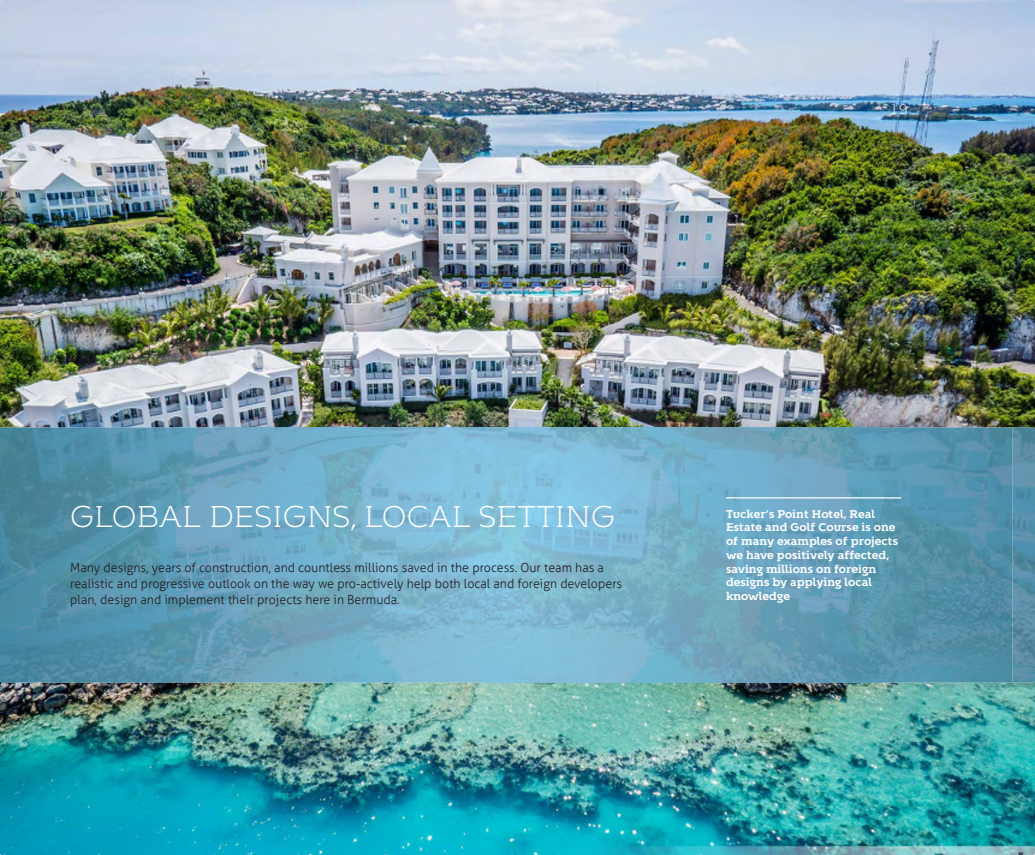
<style>
.page{position:relative;width:1035px;height:855px;background:#fff}
.page>*{position:absolute;margin:0;border:0;box-sizing:border-box;transform-origin:0 0}
.t1{font:300 30px "Kontrapunkt Bob";color:#fff}
.t2{font:300 13.75px "Kontrapunkt Bob";color:#fff}
.t3{font:300 12.5px/16.2px "Aller";color:#231f20}
.t4{font:700 11.25px/13.8px "Kontrapunkt Bob";color:#fff}
</style>
<div class="page">
<img style="left:0;top:0;width:1033px;height:855px">
<img style="left:0;top:428px;width:1035px;height:254px">
<hr style="left:726px;top:497px;width:175px;height:2px;background:#fff">
<p class="t2" style="left:891px;top:102px;width:18px">19</p>
<h1 class="t1" style="left:70px;top:501px;width:546px">GLOBAL DESIGNS, LOCAL SETTING</h1>
<p class="t3" style="left:70px;top:559px;width:554px">Many designs, years of construction, and countless millions saved in the process. Our team has a realistic and progressive outlook on the way we pro-actively help both local and foreign developers plan, design and implement their projects here in Bermuda.</p>
<p class="t4" style="left:726px;top:507px;width:174px">Tucker’s Point Hotel, Real<br>Estate and Golf Course is one of many examples of projects we have positively affected, saving millions on foreign designs by applying local knowledge</p>
</div>
